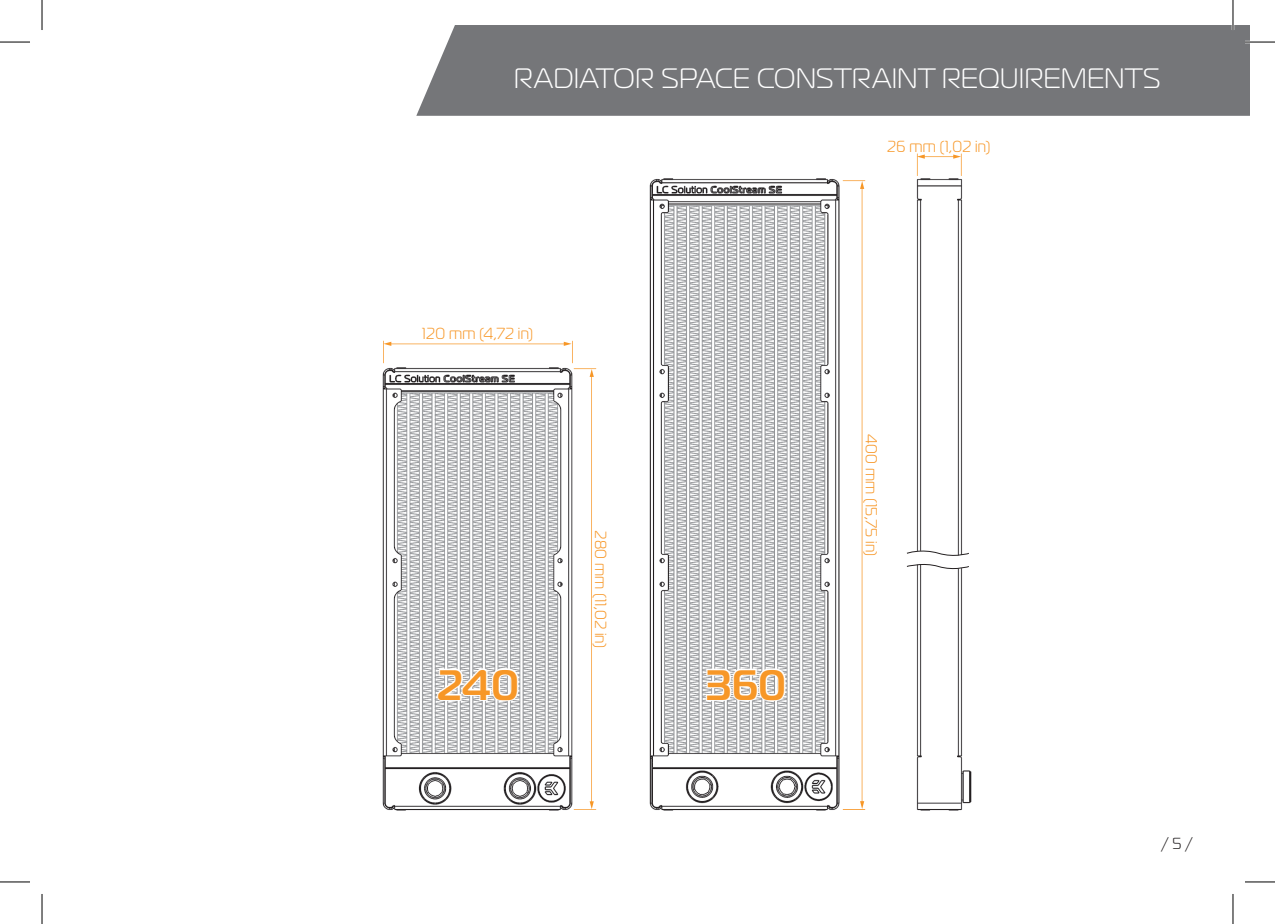
<style>
.page{position:relative;width:1275px;height:924px;background:#fff}
.page>*{position:absolute;margin:0;border:0;box-sizing:border-box;transform-origin:0 0}
.t1{font:700 42.4px "Magistral";letter-spacing:-.005em;color:#f79727}
.t2{font:28px "Magistral";color:#fff}
.t3{font:16px "Magistral";letter-spacing:.015em;color:#f79727}
.t4{font:16px "Magistral";color:#231f20}
</style>
<div class="page">
<img style="left:382px;top:154px;width:590px;height:657px">
<div style="left:416px;top:25px;width:834px;height:91px;background:#757679"></div>
<svg style="left:917px;top:153px;width:45px;height:23px"></svg>
<svg style="left:704px;top:666px;width:82px;height:37px"></svg>
<svg style="left:906px;top:547px;width:63px;height:24px"></svg>
<svg style="left:383px;top:340px;width:213px;height:469px"></svg>
<svg style="left:842px;top:180px;width:23px;height:629px"></svg>
<hr style="left:1245px;top:41px;width:30px;height:2px;background:#fff">
<hr style="left:1231px;top:0;width:3px;height:30px;background:#fff">
<hr style="left:0;top:42px;width:30px;height:1px;background:#000">
<hr style="left:1245px;top:42px;width:30px;height:1px;background:#000">
<hr style="left:0;top:881px;width:30px;height:1px;background:#000">
<hr style="left:1245px;top:881px;width:30px;height:1px;background:#000">
<hr style="left:42px;top:0;width:1px;height:30px;background:#000">
<hr style="left:42px;top:893px;width:1px;height:30px;background:#000">
<hr style="left:1232px;top:0;width:1px;height:30px;background:#000">
<hr style="left:1232px;top:893px;width:1px;height:30px;background:#000">
<h2 class="t2" style="left:514px;top:62px;width:648px">RADIATOR SPACE CONSTRAINT REQUIREMENTS</h2>
<p class="t3" style="left:422px;top:323px;width:112px">120 mm (4,72 in)</p>
<h1 class="t1" style="left:437px;top:657px;width:84px">240</h1>
<p class="t3" style="left:610px;top:530px;width:119px;rotate:90deg">280 mm (11,02 in)</p>
<p class="t3" style="left:887px;top:136px;width:105px">26 mm (1,02 in)</p>
<h1 class="t1" style="left:705px;top:657px;width:82px">360</h1>
<p class="t3" style="left:881px;top:433px;width:124px;rotate:90deg">400 mm (15,75 in)</p>
<p class="t4" style="left:1161px;top:833px;width:33px">/ 5 /</p>
</div>
